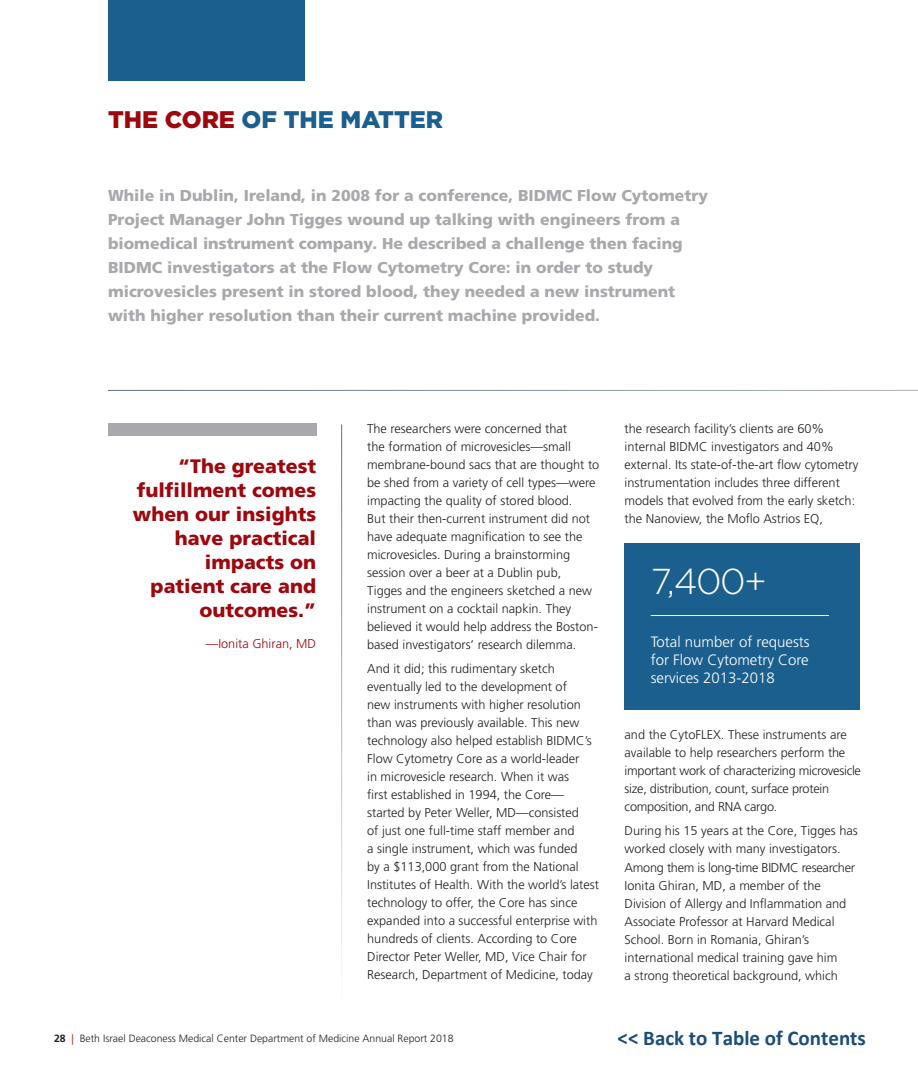
<style>
.page{position:relative;width:918px;height:1080px;background:#fff}
.page>*{position:absolute;margin:0;border:0;box-sizing:border-box;transform-origin:0 0}
.t1{font:300 36px "Gotham";color:#fff}
.t2{font:900 24px "Gotham";color:#1b5f8e}
.t3{font:700 21px "Calibri";color:#1a4c7c}
.t4{font:900 19.5px/24px "Frutiger";color:#9d070d;text-align:right}
.t5{font:900 15.75px/24px "Frutiger";color:#a8a9ad}
.t6{font:300 15px/18px "Frutiger";color:#fff;text-align:justify}
.t7{font:300 12.75px/18px "Frutiger";color:#231f20}
.t8{font:300 12.75px/18px "Frutiger";letter-spacing:-.02em;color:#231f20}
.t9{font:300 12.75px "Frutiger";color:#9d070d}
.t10{font:300 10.5px "Frutiger LT Std";color:#231f20}
.s1{color:#9d070d}
.s2{font-weight:700}
</style>
<div class="page">
<hr style="left:108px;top:390px;width:810px;height:1px;background:#627179">
<hr style="left:341px;top:424px;width:1px;height:588px;background:#627179">
<div style="left:108px;top:423px;width:208px;height:13px;background:#a8a9ad"></div>
<div style="left:108px;top:0;width:197px;height:81px;background:#1b5f8e"></div>
<div style="left:625px;top:543px;width:235px;height:167px;background:#1b5f8e"></div>
<hr style="left:651px;top:615px;width:178px;height:1px;background:#fff">
<h2 class="t2" style="left:108px;top:105px;width:337px"><span class="s1">THE CORE</span> OF THE MATTER</h2>
<p class="t5" style="left:108px;top:184px;width:602px">While in Dublin, Ireland, in 2008 for a conference, BIDMC Flow Cytometry Project Manager John Tigges wound up talking with engineers from a biomedical instrument company. He described a challenge then facing BIDMC investigators at the Flow Cytometry Core: in order to study microvesicles present in stored blood, they needed a new instrument with higher resolution than their current machine provided.</p>
<p class="t7" style="left:625px;top:420px;width:235px">the research facility’s clients are 60% internal BIDMC investigators and 40% external. Its state-of-the-art flow cytometry instrumentation includes three different models that evolved from the early sketch: the Nanoview, the Moflo Astrios EQ,</p>
<p class="t7" style="left:367px;top:419px;width:234px">The researchers were concerned that<br>the formation of microvesicles—small membrane-bound sacs that are thought to be shed from a variety of cell types—were impacting the quality of stored blood.<br>But their then-current instrument did not have adequate magnification to see the microvesicles. During a brainstorming session over a beer at a Dublin pub, Tigges and the engineers sketched a new instrument on a cocktail napkin. They believed it would help address the Boston&shy;based investigators’ research dilemma.</p>
<p class="t7" style="left:367px;top:660px;width:233px">And it did; this rudimentary sketch eventually led to the development of<br>new instruments with higher resolution than was previously available. This new technology also helped establish BIDMC’s Flow Cytometry Core as a world-leader<br>in microvesicle research. When it was<br>first established in 1994, the Core— started by Peter Weller, MD—consisted<br>of just one full-time staff member and<br>a single instrument, which was funded<br>by a $113,000 grant from the National Institutes of Health. With the world’s latest technology to offer, the Core has since expanded into a successful enterprise with hundreds of clients. According to Core Director Peter Weller, MD, Vice Chair for Research, Department of Medicine, today</p>
<h3 class="t4" style="left:133px;top:454px;width:185px">“The greatest fulfillment comes when our insights have practical impacts on patient care and outcomes.”</h3>
<p class="t9" style="left:206px;top:636px;width:112px">—Ionita Ghiran, MD</p>
<p class="t6" style="left:651px;top:633px;width:160px">Total number of requests for Flow Cytometry Core services 2013-2018</p>
<h1 class="t1" style="left:651px;top:558px;width:117px">7,400+</h1>
<p class="t8" style="left:625px;top:726px;width:238px">and the CytoFLEX. These instruments are available to help researchers perform the important work of characterizing microvesicle size, distribution, count, surface protein composition, and RNA cargo.</p>
<p class="t7" style="left:625px;top:822px;width:235px">During his 15 years at the Core, Tigges has worked closely with many investigators.<br>Among them is long-time BIDMC researcher Ionita Ghiran, MD, a member of the Division of Allergy and Inflammation and Associate Professor at Harvard Medical School. Born in Romania, Ghiran’s international medical training gave him<br>a strong theoretical background, which</p>
<p class="t10" style="left:54px;top:1033px;width:401px"><span class="s2">28</span> <span class="s1">|</span> Beth Israel Deaconess Medical Center Department of Medicine Annual Report 2018</p>
<h3 class="t3" style="left:618px;top:1025px;width:250px">&lt;&lt; Back to Table of Contents</h3>
</div>
